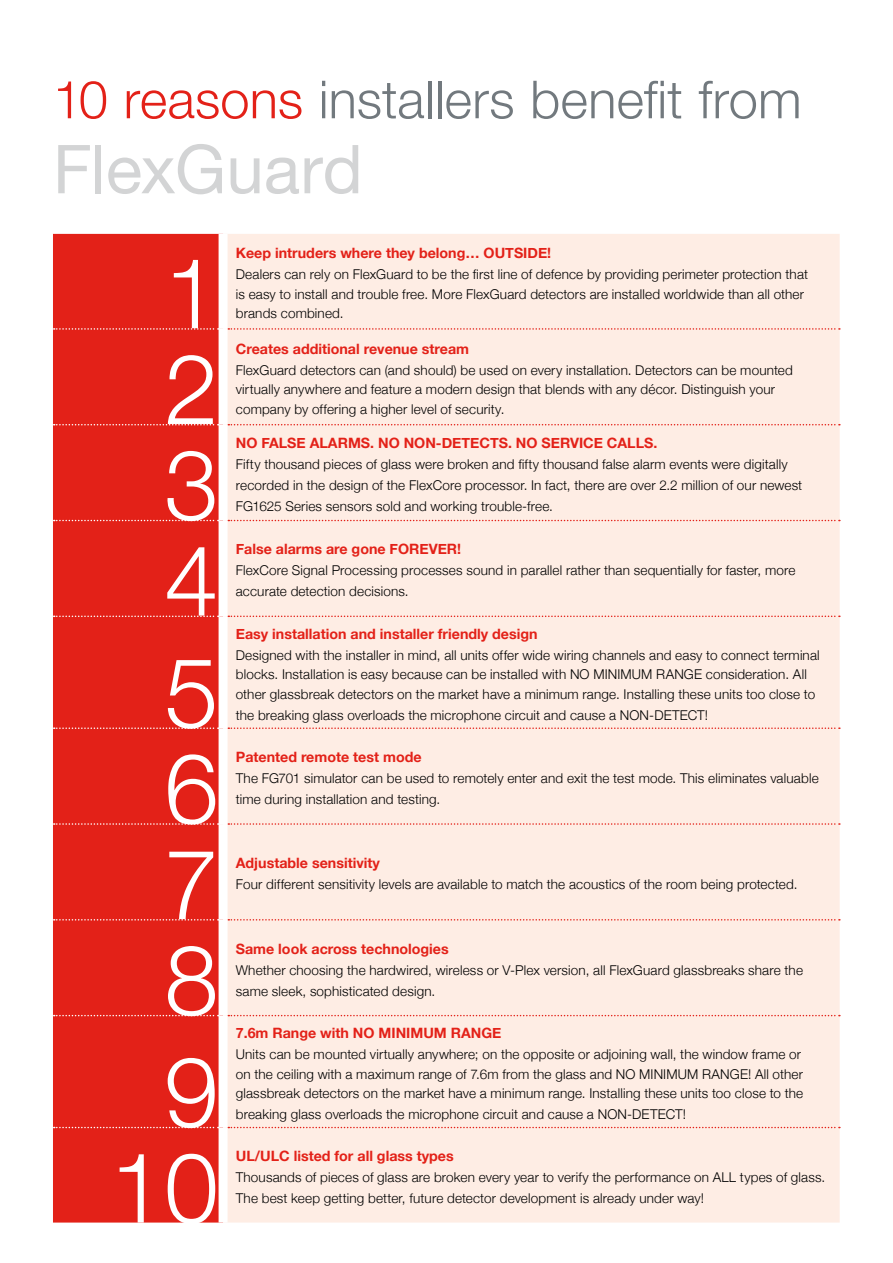
<style>
.page{position:relative;width:893px;height:1263px;background:#fff}
.page>*{position:absolute;margin:0;border:0;box-sizing:border-box;transform-origin:0 0}
.t1{font:300 97.5px "Helvetica Neue";color:#fff}
.Main_heading_inside{font:67.5px "Helvetica Neue";color:#d3d4d5}
.Main_heading_inside-2{font:300 52.5px "Helvetica Neue";letter-spacing:.005em;color:#72797e}
.Sub_heads_red{font:700 14.25px "Helvetica Neue";color:#e32118}
.Body_copy{font:300 13.5px/19.5px "Helvetica Neue";letter-spacing:.01em;color:#000}
.s1{color:#e32118}
</style>
<div class="page">
<div style="left:53px;top:234px;width:166px;height:988px;background:#e32118"></div>
<div style="left:228px;top:234px;width:612px;height:988px;background:#feede4"></div>
<svg style="left:54px;top:328px;width:165px;height:2px"></svg>
<svg style="left:54px;top:424px;width:165px;height:1px"></svg>
<svg style="left:54px;top:520px;width:165px;height:1px"></svg>
<svg style="left:54px;top:615px;width:165px;height:2px"></svg>
<svg style="left:54px;top:727px;width:165px;height:2px"></svg>
<svg style="left:54px;top:823px;width:165px;height:2px"></svg>
<svg style="left:54px;top:919px;width:165px;height:1px"></svg>
<svg style="left:54px;top:1015px;width:165px;height:1px"></svg>
<svg style="left:54px;top:1127px;width:165px;height:1px"></svg>
<svg style="left:228px;top:328px;width:612px;height:2px"></svg>
<svg style="left:228px;top:424px;width:612px;height:1px"></svg>
<svg style="left:228px;top:520px;width:612px;height:1px"></svg>
<svg style="left:228px;top:615px;width:612px;height:2px"></svg>
<svg style="left:228px;top:727px;width:612px;height:2px"></svg>
<svg style="left:228px;top:823px;width:612px;height:2px"></svg>
<svg style="left:228px;top:919px;width:612px;height:1px"></svg>
<svg style="left:228px;top:1015px;width:612px;height:1px"></svg>
<svg style="left:228px;top:1127px;width:612px;height:1px"></svg>
<p class="Main_heading_inside-2" style="left:53px;top:67px;width:750px"><span class="s1">10 reasons</span> installers benefit from</p>
<p class="Main_heading_inside" style="left:53px;top:129px;width:311px">FlexGuard</p>
<p class="t1" style="left:164px;top:234px;width:56px">1</p>
<p class="t1" style="left:164px;top:330px;width:56px">2</p>
<p class="t1" style="left:164px;top:425px;width:56px">3</p>
<p class="Sub_heads_red" style="left:236px;top:244px;width:317px">Keep intruders where they belong… OUTSIDE!</p>
<p class="Body_copy" style="left:236px;top:264px;width:574px">Dealers can rely on FlexGuard to be the first line of defence by providing perimeter protection that is easy to install and trouble free. More FlexGuard detectors are installed worldwide than all other brands combined.</p>
<p class="Sub_heads_red" style="left:236px;top:340px;width:235px">Creates additional revenue stream</p>
<p class="Body_copy" style="left:236px;top:360px;width:558px">FlexGuard detectors can (and should) be used on every installation. Detectors can be mounted virtually anywhere and feature a modern design that blends with any décor. Distinguish your company by offering a higher level of security.</p>
<p class="Sub_heads_red" style="left:236px;top:434px;width:423px">NO FALSE ALARMS. NO NON-DETECTS. NO SERVICE CALLS.</p>
<p class="Body_copy" style="left:236px;top:453px;width:568px;line-height:21px">Fifty thousand pieces of glass were broken and fifty thousand false alarm events were digitally recorded in the design of the FlexCore processor. In fact, there are over 2.2 million of our newest<br>FG1625 Series sensors sold and working trouble-free.</p>
<p class="t1" style="left:164px;top:521px;width:56px">4</p>
<p class="Sub_heads_red" style="left:236px;top:540px;width:227px">False alarms are gone FOREVER!</p>
<p class="Body_copy" style="left:236px;top:560px;width:561px;line-height:21px">FlexCore Signal Processing processes sound in parallel rather than sequentially for faster, more accurate detection decisions.</p>
<p class="t1" style="left:164px;top:633px;width:56px">5</p>
<p class="Sub_heads_red" style="left:236px;top:625px;width:303px">Easy installation and installer friendly design</p>
<p class="Body_copy" style="left:236px;top:645px;width:585px">Designed with the installer in mind, all units offer wide wiring channels and easy to connect terminal blocks. Installation is easy because can be installed with NO MINIMUM RANGE consideration. All other glassbreak detectors on the market have a minimum range. Installing these units too close to</p>
<p class="Body_copy" style="left:236px;top:705px;width:474px">the breaking glass overloads the microphone circuit and cause a NON-DETECT!</p>
<p class="t1" style="left:164px;top:729px;width:56px">6</p>
<p class="Sub_heads_red" style="left:236px;top:748px;width:187px">Patented remote test mode</p>
<p class="Body_copy" style="left:236px;top:767px;width:584px;line-height:21px">The FG701 simulator can be used to remotely enter and exit the test mode. This eliminates valuable time during installation and testing.</p>
<p class="t1" style="left:164px;top:825px;width:56px">7</p>
<p class="Sub_heads_red" style="left:236px;top:854px;width:146px">Adjustable sensitivity</p>
<p class="Body_copy" style="left:236px;top:874px;width:563px">Four different sensitivity levels are available to match the acoustics of the room being protected.</p>
<p class="t1" style="left:164px;top:920px;width:56px">8</p>
<p class="Sub_heads_red" style="left:236px;top:940px;width:214px">Same look across technologies</p>
<p class="Body_copy" style="left:236px;top:959px;width:569px;line-height:21px">Whether choosing the hardwired, wireless or V-Plex version, all FlexGuard glassbreaks share the same sleek, sophisticated design.</p>
<p class="t1" style="left:164px;top:1032px;width:56px">9</p>
<p class="Sub_heads_red" style="left:236px;top:1024px;width:267px">7.6m Range with NO MINIMUM RANGE</p>
<p class="Body_copy" style="left:236px;top:1044px;width:569px">Units can be mounted virtually anywhere; on the opposite or adjoining wall, the window frame or on the ceiling with a maximum range of 7.6m from the glass and NO MINIMUM RANGE! All other glassbreak detectors on the market have a minimum range. Installing these units too close to the</p>
<p class="Body_copy" style="left:236px;top:1104px;width:452px">breaking glass overloads the microphone circuit and cause a NON-DETECT!</p>
<p class="t1" style="left:110px;top:1128px;width:110px">10</p>
<p class="Sub_heads_red" style="left:236px;top:1147px;width:219px">UL/ULC listed for all glass types</p>
<p class="Body_copy" style="left:236px;top:1166px;width:591px;line-height:21px">Thousands of pieces of glass are broken every year to verify the performance on ALL types of glass.<br>The best keep getting better, future detector development is already under way!</p>
</div>
